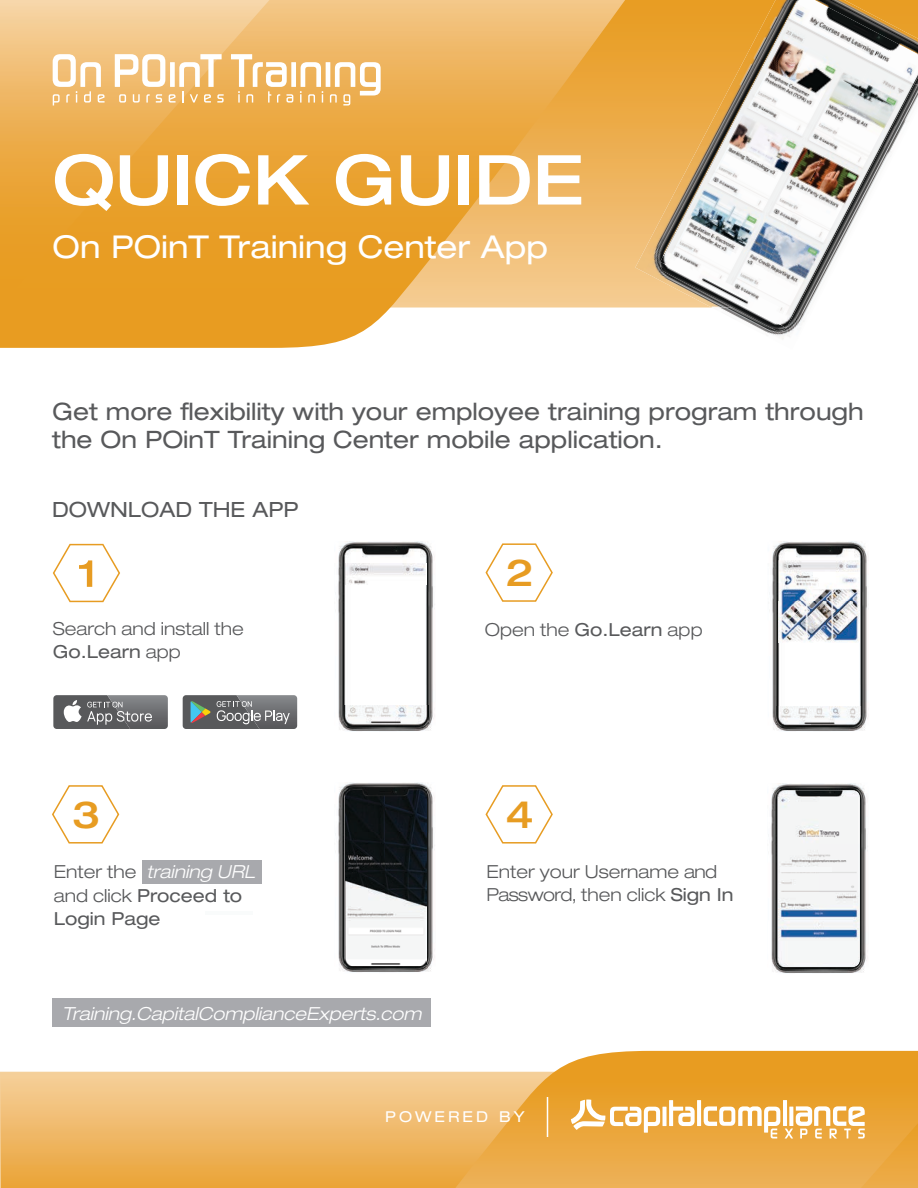
<style>
.page{position:relative;width:918px;height:1188px;background:#fff}
.page>*{position:absolute;margin:0;border:0;box-sizing:border-box;transform-origin:0 0}
.t1{font:500 expanded 69px "Helvetica Neue LT Pro";color:#fff}
.t2{font:500 expanded 37.5px "Helvetica Neue LT Pro";color:#e79c22}
.t3{font:expanded 31.5px "Helvetica Neue LT Pro";color:#fff}
.t4{font:expanded 24px/28.8px "Helvetica Neue LT Pro";color:#58595b}
.t5{font:expanded 21px "Helvetica Neue LT Pro";color:#58595b}
.t6{font:300 expanded 18px/23.2px "Helvetica Neue LT Pro";color:#58595b}
.t7{font:expanded 18px/23.2px "Helvetica Neue LT Pro";color:#58595b}
.t8{font:italic 300 expanded 18px "Helvetica Neue LT Pro";color:#fff}
.t9{font:expanded 15px "Helvetica Neue LT Pro";letter-spacing:.2em;color:#fff}
.s1{font-weight:400}
.s2{font-weight:300}
.s3{font-weight:300;font-style:italic;color:#fff}
</style>
<div class="page">
<svg style="left:0;top:0;width:625px;height:348px;background:#eeb45c"></svg>
<svg style="left:0;top:0;width:269px;height:306px;background:#ecab47"></svg>
<svg style="left:0;top:1072px;width:455px;height:116px;background:#efba6a"></svg>
<svg style="left:455px;top:1051px;width:463px;height:137px;background:#ecac48"></svg>
<img style="left:635px;top:0;width:24px;height:308px">
<img style="left:659px;top:0;width:259px;height:331px">
<img style="left:751px;top:3px;width:129px;height:86px">
<img style="left:789px;top:47px;width:129px;height:195px">
<img style="left:705px;top:89px;width:130px;height:131px">
<img style="left:660px;top:175px;width:130px;height:131px">
<img style="left:744px;top:220px;width:88px;height:108px">
<div style="left:291px;top:62px;width:5px;height:25px;background:#fff"></div>
<hr style="left:326px;top:62px;width:4px;height:25px;background:#fff">
<svg style="left:53px;top:54px;width:52px;height:51px"></svg>
<svg style="left:115px;top:54px;width:109px;height:49px"></svg>
<svg style="left:231px;top:54px;width:62px;height:49px"></svg>
<svg style="left:300px;top:62px;width:23px;height:41px"></svg>
<svg style="left:330px;top:62px;width:51px;height:44px"></svg>
<hr style="left:205px;top:911px;width:47px;height:4px;background:#f9fbfb">
<svg style="left:485px;top:785px;width:68px;height:59px"></svg>
<img style="left:771px;top:783px;width:97px;height:190px">
<img style="left:777px;top:790px;width:83px;height:177px">
<img style="left:778px;top:797px;width:82px;height:144px">
<img style="left:781px;top:868px;width:50px;height:4px">
<svg style="left:53px;top:695px;width:115px;height:34px;background:#797a7c"></svg>
<svg style="left:183px;top:695px;width:114px;height:34px;background:#737777"></svg>
<svg style="left:53px;top:544px;width:67px;height:58px"></svg>
<img style="left:338px;top:541px;width:97px;height:190px">
<img style="left:345px;top:563px;width:82px;height:22px">
<img style="left:344px;top:706px;width:84px;height:18px">
<div style="left:142px;top:861px;width:119px;height:23px;background:#a8a9ad"></div>
<div style="left:53px;top:998px;width:378px;height:29px;background:#a8a9ad"></div>
<img style="left:338px;top:782px;width:97px;height:190px">
<img style="left:345px;top:789px;width:82px;height:176px">
<svg style="left:52px;top:785px;width:68px;height:59px"></svg>
<svg style="left:485px;top:543px;width:68px;height:59px"></svg>
<img style="left:772px;top:541px;width:96px;height:190px">
<img style="left:779px;top:560px;width:81px;height:83px">
<img style="left:777px;top:706px;width:85px;height:19px">
<svg style="left:571px;top:1100px;width:89px;height:33px"></svg>
<div style="left:662px;top:1107px;width:5px;height:19px;background:#fff"></div>
<svg style="left:669px;top:1100px;width:26px;height:26px"></svg>
<hr style="left:697px;top:1100px;width:4px;height:26px;background:#fff">
<hr style="left:783px;top:1100px;width:4px;height:26px;background:#fff">
<svg style="left:704px;top:1106px;width:214px;height:82px;background:#edb359"></svg>
<hr style="left:547px;top:1097px;width:1px;height:40px;background:#fff">
<h1 class="t1" style="left:53px;top:137px;width:533px">QUICK GUIDE</h1>
<h3 class="t3" style="left:53px;top:228px;width:497px">On POinT Training Center App</h3>
<p class="t4" style="left:52px;top:397px;width:813px">Get more flexibility with your employee training program through the On POinT Training Center mobile application.</p>
<p class="t5" style="left:52px;top:498px;width:248px">DOWNLOAD THE APP</p>
<p class="t6" style="left:53px;top:617px;width:192px">Search and install the<br><span class="s1">Go.Learn</span> app</p>
<h2 class="t2" style="left:72px;top:792px;width:29px">3</h2>
<p class="t7" style="left:54px;top:860px;width:203px"><span class="s2">Enter the</span> <span class="s3">training URL </span><span class="s2">and click</span> Proceed to<br>Login Page</p>
<p class="t8" style="left:62px;top:1003px;width:361px">Training.CapitalComplianceExperts.com</p>
<h2 class="t2" style="left:506px;top:550px;width:29px">2</h2>
<p class="t6" style="left:485px;top:617px;width:219px">Open the <span class="s1">Go.Learn</span> app</p>
<h2 class="t2" style="left:506px;top:792px;width:29px">4</h2>
<p class="t6" style="left:486px;top:859px;width:249px">Enter your Username and<br>Password, then click <span class="s1">Sign In</span></p>
<p class="t9" style="left:385px;top:1108px;width:141px">POWERED BY</p>
</div>
